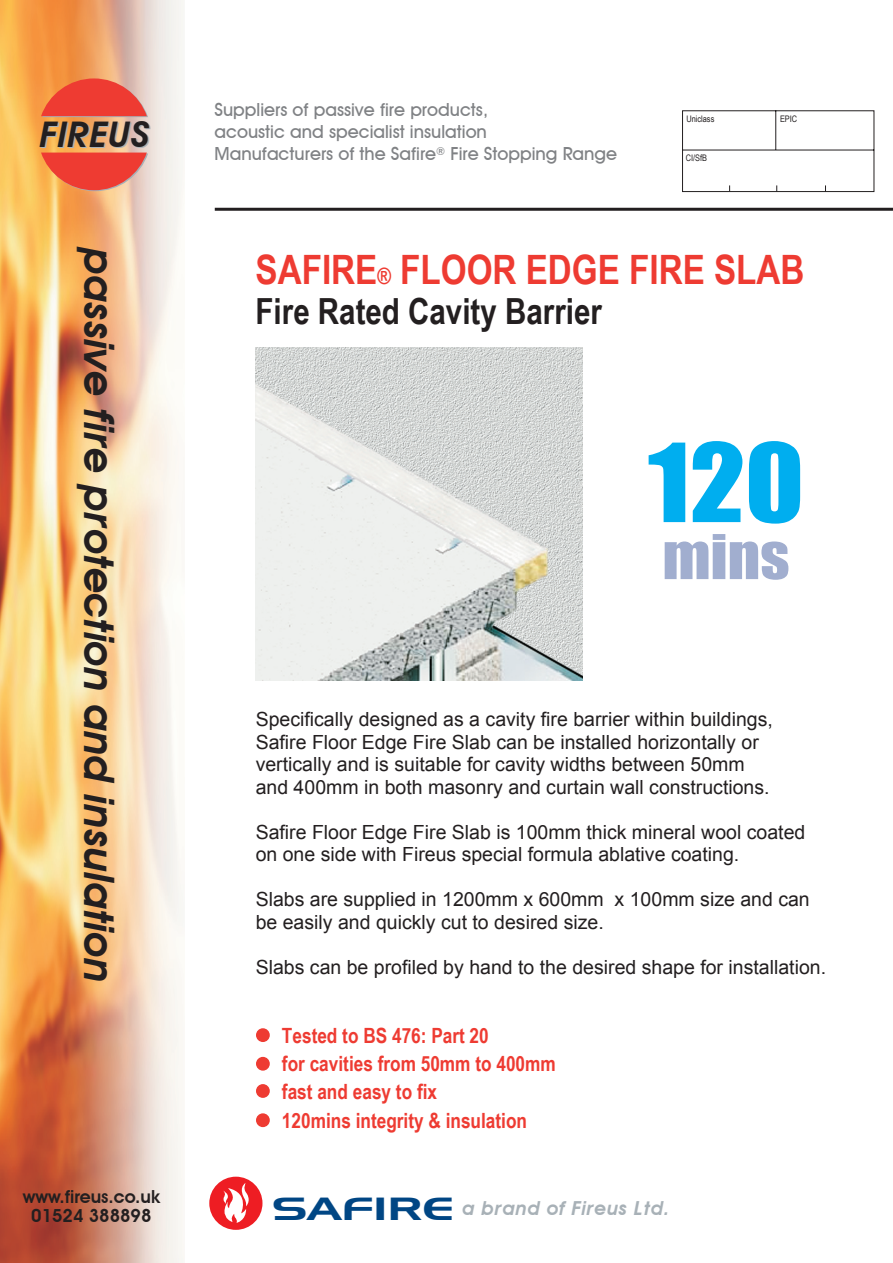
<style>
.page{position:relative;width:893px;height:1263px;background:#fff}
.page>*{position:absolute;margin:0;border:0;box-sizing:border-box;transform-origin:0 0}
.t1{font:100.65px "Impact";color:#00aeef;scale:1.09 1}
.t2{font:57px "Impact";color:#a1aecf;scale:1.09 1}
.t3{font:italic 600 42px "Avant Garde IT Cby BT";color:#231f20}
.t4{font:700 40.5px "Arial Narrow";color:#ee3b32}
.t5{font:700 36px "Arial Narrow";color:#231f20}
.t6{font:italic 600 35.4px "Avant Garde IT Cby BT";letter-spacing:.02em;color:#231f20}
.t7{font:700 21px/27.9px "Arial Narrow";color:#ee3b32}
.t8{font:19.5px/22.5px "Arial";color:#231f20}
.t9{font:italic 600 19.35px "Avant Garde IT Cby BT";letter-spacing:.03em;color:#a8b1b7}
.t10{font:500 18px/22.2px "Avant Garde IT Cby BT";color:#808285}
.t11{font:600 18px/19.8px "Avant Garde IT Cby BT";color:#231f20;text-align:center}
.t12{font:9px "Arial Narrow";color:#231f20}
.s1{font-size:22.5px}
.s2{font-family:"Handel Gothic BT";font-weight:400;font-style:normal;font-size:31.2px;color:#004684}
</style>
<div class="page">
<div style="left:209px;top:1177px;width:53px;height:53px;background:#ee1d23;border-radius:50%"></div>
<svg style="left:223px;top:1183px;width:26px;height:40px"></svg>
<hr style="left:215px;top:208px;width:677px;height:3px;background:#231f20">
<svg style="left:682px;top:110px;width:192px;height:82px"></svg>
<img style="left:0;top:0;width:184px;height:1263px">
<svg style="left:41px;top:78px;width:107px;height:113px;background:#ee7a58"></svg>
<div style="left:256px;top:1028px;width:14px;height:14px;background:#ee3b32;border-radius:50%"></div>
<div style="left:256px;top:1057px;width:14px;height:14px;background:#ee3b32;border-radius:50%"></div>
<div style="left:256px;top:1084px;width:14px;height:14px;background:#ee3b32;border-radius:50%"></div>
<img style="left:256px;top:347px;width:327px;height:334px">
<div style="left:256px;top:1113px;width:14px;height:14px;background:#ee3b32;border-radius:50%"></div>
<h3 class="t6" style="left:40px;top:113px;width:111px">FIREUS</h3>
<h3 class="t3" style="left:124px;top:248px;width:735px;rotate:90deg">passive fire protection and insulation</h3>
<p class="t11" style="left:23px;top:1186px;width:139px">www.fireus.co.uk<br>01524 388898</p>
<p class="t10" style="left:214px;top:98px;width:404px">Suppliers of passive fire products,<br>acoustic and specialist insulation<br>Manufacturers of the Safire<sup>®</sup> Fire Stopping Range</p>
<p class="t12" style="left:686px;top:114px;width:29px">Uniclass</p>
<p class="t12" style="left:780px;top:114px;width:19px">EPIC</p>
<p class="t12" style="left:685px;top:152px;width:23px">CI/SfB</p>
<h3 class="t4" style="left:255px;top:246px;width:550px">SAFIRE<span class="s1">®</span> FLOOR EDGE FIRE SLAB</h3>
<h3 class="t5" style="left:255px;top:290px;width:348px">Fire Rated Cavity Barrier</h3>
<h1 class="t1" style="left:648px;top:421px;width:145px">120</h1>
<h2 class="t2" style="left:662px;top:522px;width:118px">MINS</h2>
<p class="t8" style="left:256px;top:708px;width:518px">Specifically designed as a cavity fire barrier within buildings, Safire Floor Edge Fire Slab can be installed horizontally or vertically and is suitable for cavity widths between 50mm and 400mm in both masonry and curtain wall constructions.</p>
<p class="t8" style="left:256px;top:821px;width:551px">Safire Floor Edge Fire Slab is 100mm thick mineral wool coated on one side with Fireus special formula ablative coating.</p>
<p class="t8" style="left:256px;top:888px;width:555px">Slabs are supplied in 1200mm x 600mm x 100mm size and can be easily and quickly cut to desired size.</p>
<p class="t8" style="left:256px;top:956px;width:572px">Slabs can be profiled by hand to the desired shape for installation.</p>
<p class="t7" style="left:282px;top:1021px;width:275px">Tested to BS 476: Part 20<br>for cavities from 50mm to 400mm fast and easy to fix</p>
<p class="t7" style="left:282px;top:1106px;width:246px">120mins integrity &amp; insulation</p>
<p class="t9" style="left:272px;top:1196px;width:398px"><span class="s2">SAFIRE</span> a brand of Fireus Ltd.</p>
</div>
